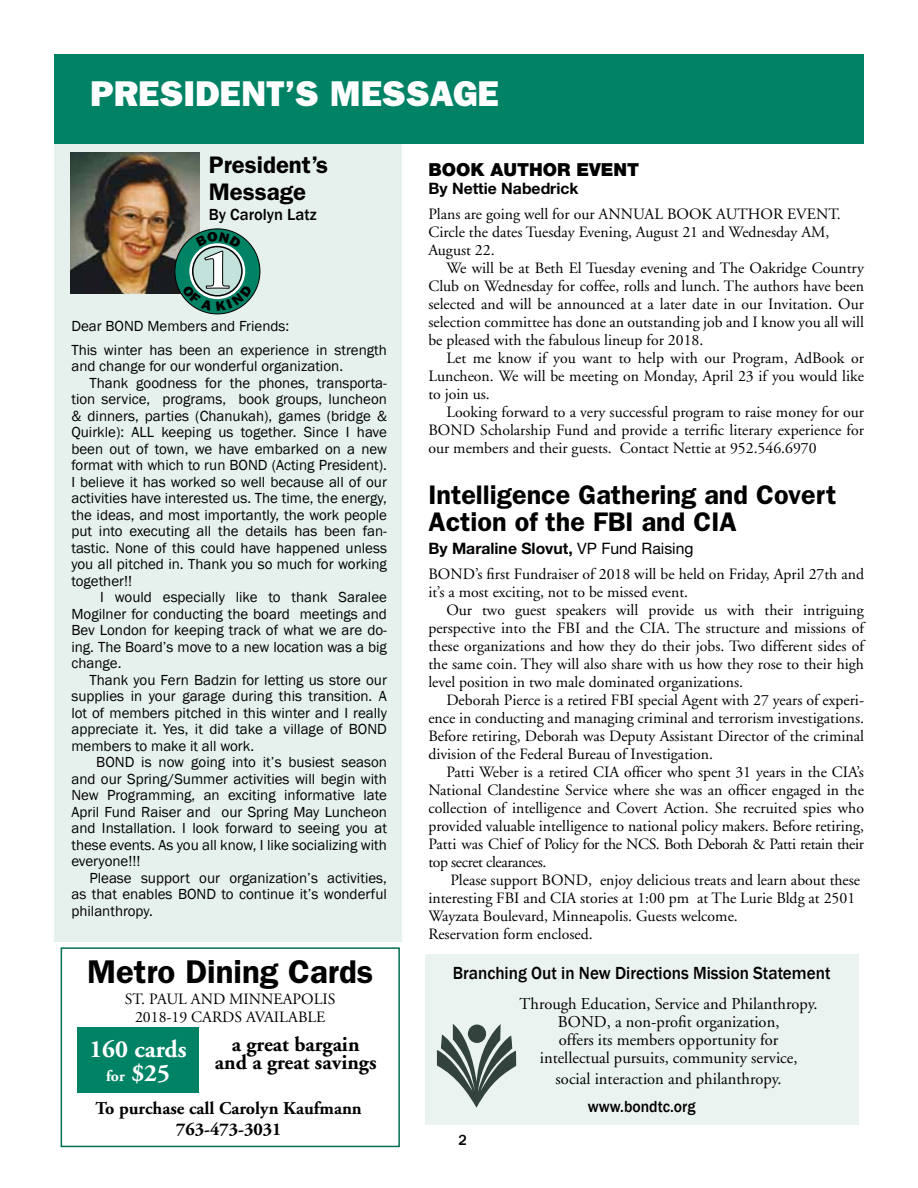
<style>
.page{position:relative;width:918px;height:1188px;background:#fff}
.page>*{position:absolute;margin:0;border:0;box-sizing:border-box;transform-origin:0 0}
.t1{font:800 36px "Franklin Gothic";color:#fff}
.t2{font:600 33px "Franklin Gothic";color:#000}
.t3{font:600 27px/27px "Franklin Gothic";color:#000}
.t4{font:700 24.75px "Adobe Garamond";color:#fff}
.t5{font:600 24px/27px "Franklin Gothic";color:#000}
.t6{font:700 21px/18px "Adobe Garamond";color:#000;text-align:center}
.t7{font:500 18px "Franklin Gothic";color:#000;scale:.95 1}
.t8{font:700 18px/21px "Adobe Garamond";color:#000;text-align:center}
.t9{font:900 18px "Helvetica Neue";color:#000}
.t10{font:16.5px/18px "Adobe Garamond";color:#000;text-align:center}
.t11{font:500 16.5px "Franklin Gothic";color:#000;scale:.95 1}
.t12{font:500 16.5px "Franklin Gothic";color:#000}
.t13{font:15.75px/18px "Adobe Garamond";color:#000;text-align:justify}
.t14{font:700 15.75px "Helvetica Neue";color:#000}
.t15{font:700 15.75px "Adobe Garamond";color:#fff}
.t16{font:15px/24px "Franklin Gothic";color:#000}
.t17{font:500 15px "Franklin Gothic";color:#000;scale:.95 1}
.s1{font-size:24.75px}
.s2{font-weight:400}
</style>
<div class="page">
<div style="left:54px;top:144px;width:347px;height:797px;background:#e6f1ee"></div>
<div style="left:54px;top:54px;width:810px;height:90px;background:#008265"></div>
<img style="left:70px;top:152px;width:129px;height:141px">
<svg style="left:175px;top:229px;width:85px;height:85px"></svg>
<div style="left:425px;top:954px;width:434px;height:170px;background:#ebf3f1"></div>
<svg style="left:437px;top:1024px;width:79px;height:84px"></svg>
<div style="left:61px;top:947px;width:339px;height:200px;border:2px solid #006f51"></div>
<div style="left:77px;top:1027px;width:122px;height:66px;background:#008265"></div>
<svg style="left:182px;top:232px;width:70px;height:79px;background:#62a696"></svg>
<h1 class="t1" style="left:90px;top:73px;width:411px">PRESIDENT’S MESSAGE</h1>
<h3 class="t5" style="left:209px;top:151px;width:121px">President’s<br>Message</h3>
<p class="t12" style="left:209px;top:204px;width:109px">By Carolyn Latz</p>
<p class="t16" style="left:71px;top:314px;width:317px">Dear BOND Members and Friends:<br>This winter has been an experience in strength</p>
<p class="t16" style="left:71px;top:355px;width:273px">and change for our wonderful organization.</p>
<p class="t16" style="left:89px;top:371px;width:299px">Thank goodness for the phones, transporta-</p>
<p class="t16" style="left:71px;top:388px;width:317px">tion service, programs, book groups, luncheon</p>
<p class="t16" style="left:71px;top:404px;width:317px">&amp; dinners, parties (Chanukah), games (bridge &amp;</p>
<p class="t16" style="left:71px;top:421px;width:317px">Quirkle): ALL keeping us together. Since I have</p>
<p class="t16" style="left:71px;top:437px;width:317px">been out of town, we have embarked on a new</p>
<p class="t16" style="left:71px;top:454px;width:317px">format with which to run BOND (Acting President).</p>
<p class="t16" style="left:71px;top:470px;width:317px">I believe it has worked so well because all of our</p>
<p class="t16" style="left:71px;top:487px;width:317px">activities have interested us. The time, the energy,</p>
<p class="t16" style="left:71px;top:503px;width:317px">the ideas, and most importantly, the work people</p>
<p class="t16" style="left:71px;top:520px;width:317px">put into executing all the details has been fan-</p>
<p class="t16" style="left:71px;top:536px;width:317px">tastic. None of this could have happened unless</p>
<p class="t16" style="left:71px;top:553px;width:317px">you all pitched in. Thank you so much for working</p>
<p class="t16" style="left:71px;top:569px;width:62px">together!!</p>
<p class="t16" style="left:100px;top:586px;width:288px">I would especially like to thank Saralee</p>
<p class="t16" style="left:71px;top:602px;width:317px">Mogilner for conducting the board meetings and</p>
<p class="t16" style="left:71px;top:619px;width:317px">Bev London for keeping track of what we are do-</p>
<p class="t16" style="left:71px;top:635px;width:317px">ing. The Board’s move to a new location was a big</p>
<p class="t16" style="left:71px;top:652px;width:52px">change.</p>
<p class="t16" style="left:89px;top:668px;width:299px">Thank you Fern Badzin for letting us store our</p>
<p class="t16" style="left:71px;top:685px;width:317px">supplies in your garage during this transition. A</p>
<p class="t16" style="left:71px;top:701px;width:317px">lot of members pitched in this winter and I really</p>
<p class="t16" style="left:71px;top:718px;width:317px">appreciate it. Yes, it did take a village of BOND</p>
<p class="t16" style="left:71px;top:734px;width:184px">members to make it all work.</p>
<p class="t16" style="left:96px;top:751px;width:292px">BOND is now going into it’s busiest season</p>
<p class="t16" style="left:71px;top:767px;width:317px">and our Spring/Summer activities will begin with</p>
<p class="t16" style="left:71px;top:784px;width:317px">New Programming, an exciting informative late</p>
<p class="t16" style="left:71px;top:800px;width:317px">April Fund Raiser and our Spring May Luncheon</p>
<p class="t16" style="left:71px;top:817px;width:317px">and Installation. I look forward to seeing you at</p>
<p class="t16" style="left:71px;top:833px;width:317px">these events. As you all know, I like socializing with</p>
<p class="t16" style="left:71px;top:850px;width:71px">everyone!!!</p>
<p class="t16" style="left:89px;top:866px;width:299px">Please support our organization’s activities,</p>
<p class="t16" style="left:71px;top:883px;width:317px">as that enables BOND to continue it’s wonderful</p>
<p class="t16" style="left:71px;top:899px;width:83px">philanthropy.</p>
<h2 class="t2" style="left:87px;top:952px;width:288px">Metro Dining Cards</h2>
<p class="t13" style="left:125px;top:990px;width:212px;text-align:center">ST. PAUL AND MINNEAPOLIS<br>2018-19 CARDS AVAILABLE</p>
<h3 class="t4" style="left:89px;top:1035px;width:99px">160 cards</h3>
<p class="t15" style="left:106px;top:1067px;width:65px">for <span class="s1">$25</span></p>
<p class="t8" style="left:96px;top:1098px;width:268px">To purchase call Carolyn Kaufmann<br>763-473-3031</p>
<h3 class="t6" style="left:215px;top:1036px;width:163px">a great bargain and a great savings</h3>
<p class="t9" style="left:428px;top:159px;width:212px">BOOK AUTHOR EVENT</p>
<p class="t14" style="left:428px;top:178px;width:152px">By Nettie Nabedrick</p>
<p class="t13" style="left:428px;top:206px;width:414px;text-align:left">Plans are going well for our ANNUAL BOOK AUTHOR EVENT.<br>Circle the dates Tuesday Evening, August 21 and Wednesday AM,<br>August 22.</p>
<p class="t13" style="left:428px;top:260px;width:437px;text-indent:18px">We will be at Beth El Tuesday evening and The Oakridge Country Club on Wednesday for coffee, rolls and lunch. The authors have been selected and will be announced at a later date in our Invitation. Our selection committee has done an outstanding job and I know you all will be pleased with the fabulous lineup for 2018.</p>
<p class="t13" style="left:428px;top:350px;width:437px;text-indent:18px">Let me know if you want to help with our Program, AdBook or Luncheon. We will be meeting on Monday, April 23 if you would like to join us.</p>
<p class="t13" style="left:428px;top:404px;width:437px;text-indent:18px">Looking forward to a very successful program to raise money for our BOND Scholarship Fund and provide a terrific literary experience for our members and their guests. Contact Nettie at 952.546.6970</p>
<h3 class="t3" style="left:428px;top:481px;width:410px">Intelligence Gathering and Covert<br>Action of the FBI and CIA</h3>
<p class="t14" style="left:428px;top:538px;width:267px">By Maraline Slovut, <span class="s2">VP Fund Raising</span></p>
<p class="t13" style="left:428px;top:566px;width:437px">BOND’s first Fundraiser of 2018 will be held on Friday, April 27th and it’s a most exciting, not to be missed event.</p>
<p class="t13" style="left:428px;top:602px;width:437px;text-indent:18px">Our two guest speakers will provide us with their intriguing perspective into the FBI and the CIA. The structure and missions of these organizations and how they do their jobs. Two different sides of the same coin. They will also share with us how they rose to their high level position in two male dominated organizations.</p>
<p class="t13" style="left:428px;top:692px;width:437px;text-indent:18px">Deborah Pierce is a retired FBI special Agent with 27 years of experi&shy;ence in conducting and managing criminal and terrorism investigations.<br>Before retiring, Deborah was Deputy Assistant Director of the criminal division of the Federal Bureau of Investigation.</p>
<p class="t13" style="left:428px;top:764px;width:437px;text-indent:18px">Patti Weber is a retired CIA officer who spent 31 years in the CIA’s National Clandestine Service where she was an officer engaged in the collection of intelligence and Covert Action. She recruited spies who provided valuable intelligence to national policy makers. Before retiring, Patti was Chief of Policy for the NCS. Both Deborah &amp; Patti retain their top secret clearances.</p>
<p class="t13" style="left:428px;top:872px;width:433px;text-align:left;text-indent:22px">Please support BOND, enjoy delicious treats and learn about these interesting FBI and CIA stories at 1:00 pm at The Lurie Bldg at 2501<br>Wayzata Boulevard, Minneapolis. Guests welcome.<br>Reservation form enclosed.</p>
<p class="t7" style="left:453px;top:962px;width:399px">Branching Out in New Directions Mission Statement</p>
<p class="t10" style="left:520px;top:995px;width:300px">Through Education, Service and Philanthropy.<br>BOND, a non-profit organization,<br>offers its members opportunity for<br>intellectual pursuits, community service,</p>
<p class="t10" style="left:556px;top:1070px;width:228px">social interaction and philanthropy.</p>
<p class="t11" style="left:588px;top:1097px;width:115px">www.bondtc.org</p>
<p class="t17" style="left:458px;top:1130px;width:10px">2</p>
</div>
